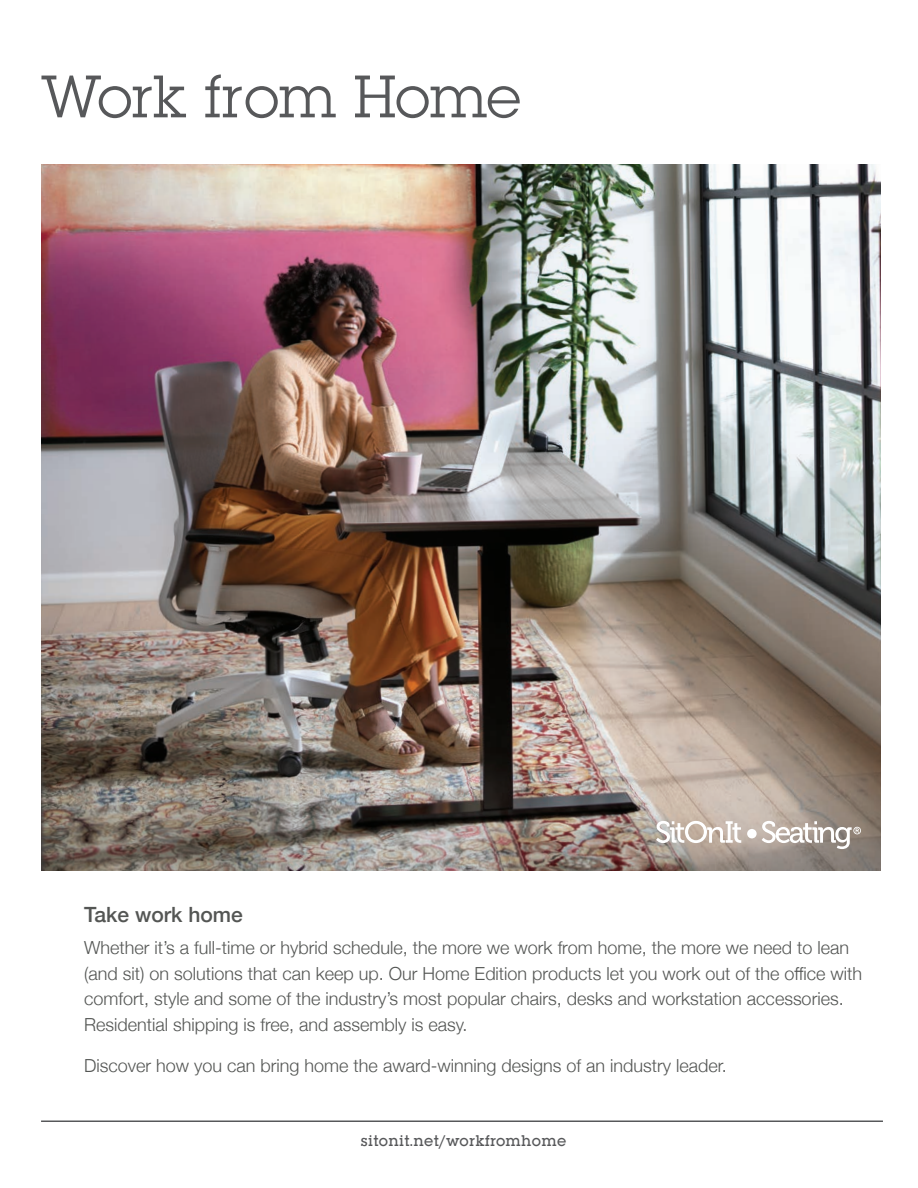
<style>
.page{position:relative;width:918px;height:1188px;background:#fff}
.page>*{position:absolute;margin:0;border:0;box-sizing:border-box;transform-origin:0 0}
.t1{font:58.5px "Lubalin Graph Std";color:#57585a}
.t2{font:500 21px "Helvetica Neue";color:#545654}
.t3{font:300 18px/25.5px "Helvetica Neue";color:#545654}
.t4{font:500 15px "Lubalin Graph Std";letter-spacing:.025em;color:#57585a}
</style>
<div class="page">
<img style="left:41px;top:164px;width:839px;height:706px">
<hr style="left:41px;top:1120px;width:842px;height:2px;background:#57585a">
<svg style="left:656px;top:821px;width:205px;height:28px"></svg>
<p class="t1" style="left:41px;top:60px;width:481px">Work from Home</p>
<p class="t2" style="left:84px;top:898px;width:160px">Take work home</p>
<p class="t3" style="left:84px;top:934px;width:779px">Whether it’s a full-time or hybrid schedule, the more we work from home, the more we need to lean (and sit) on solutions that can keep up. Our Home Edition products let you work out of the office with comfort, style and some of the industry’s most popular chairs, desks and workstation accessories.<br>Residential shipping is free, and assembly is easy.</p>
<p class="t3" style="left:84px;top:1052px;width:644px">Discover how you can bring home the award-winning designs of an industry leader.</p>
<p class="t4" style="left:361px;top:1131px;width:207px">sitonit.net/workfromhome</p>
</div>
